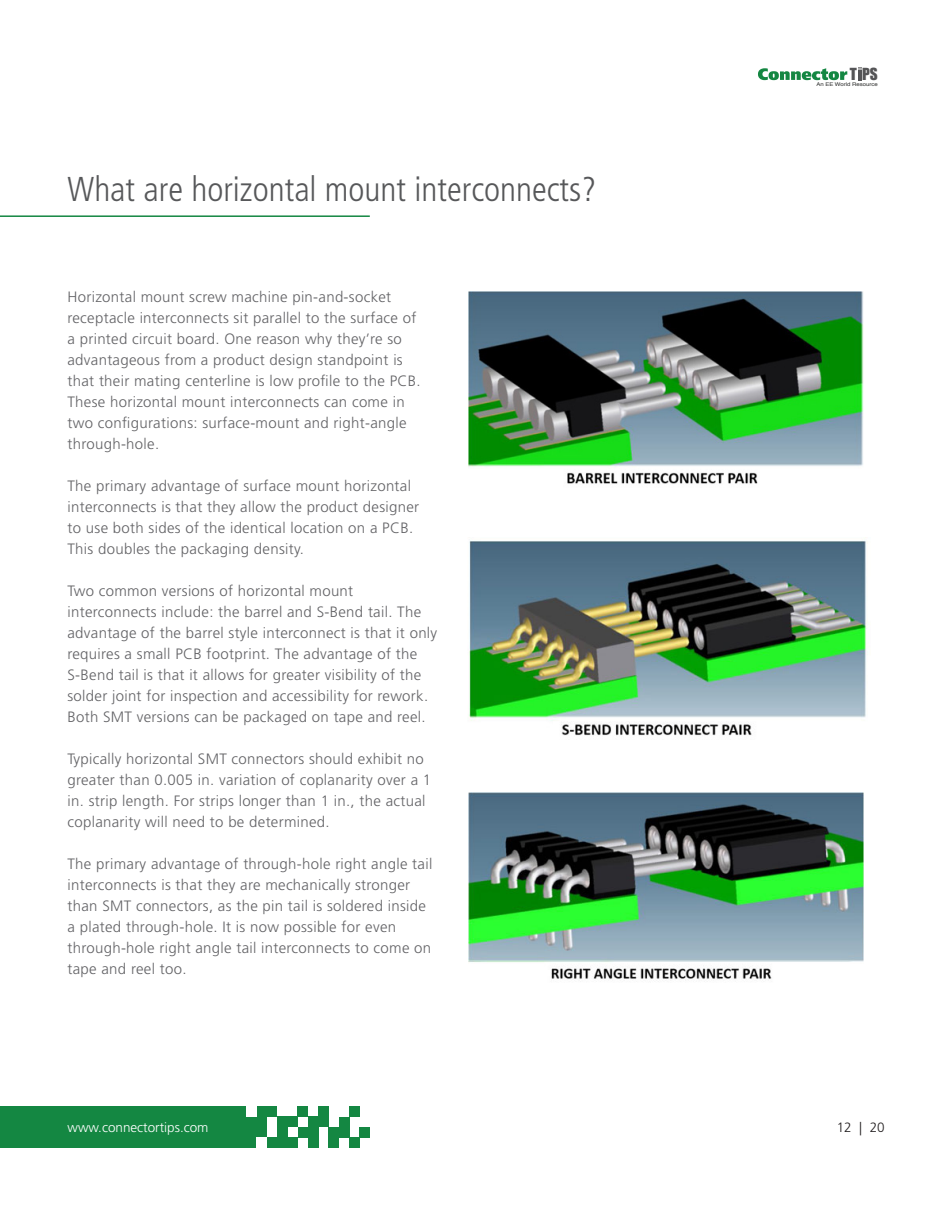
<style>
.page{position:relative;width:945px;height:1215px;background:#fff}
.page>*{position:absolute;margin:0;border:0;box-sizing:border-box;transform-origin:0 0}
.t1{font:300 condensed 34.5px "Frutiger LT Std";color:#57585a}
.t2{font:15.3px "Impact";color:#545456}
.t3{font:300 15px/21px "Frutiger LT Std";letter-spacing:.02em;color:#636366}
.t4{font:300 13.5px "Frutiger LT Std";color:#fff}
.t5{font:300 13.5px "Frutiger LT Std";color:#231f20}
.t6{font:5.1px "Helvetica";color:#292a29;scale:1.17 1}
</style>
<div class="page">
<div style="left:0;top:1106px;width:267px;height:42px;background:#148742"></div>
<div style="left:257px;top:1106px;width:20px;height:11px;background:#148742"></div>
<div style="left:246px;top:1103px;width:11px;height:14px;background:#fff"></div>
<div style="left:298px;top:1106px;width:10px;height:11px;background:#148742"></div>
<div style="left:349px;top:1106px;width:11px;height:11px;background:#148742"></div>
<div style="left:318px;top:1106px;width:11px;height:21px;background:#148742"></div>
<div style="left:277px;top:1117px;width:21px;height:10px;background:#148742"></div>
<div style="left:308px;top:1117px;width:21px;height:10px;background:#148742"></div>
<div style="left:339px;top:1117px;width:10px;height:20px;background:#148742"></div>
<div style="left:277px;top:1127px;width:10px;height:10px;background:#148742"></div>
<div style="left:298px;top:1127px;width:20px;height:10px;background:#148742"></div>
<div style="left:360px;top:1127px;width:10px;height:10px;background:#148742"></div>
<div style="left:267px;top:1137px;width:31px;height:11px;background:#148742"></div>
<div style="left:257px;top:1137px;width:10px;height:15px;background:#fff"></div>
<div style="left:308px;top:1137px;width:10px;height:11px;background:#148742"></div>
<div style="left:329px;top:1137px;width:10px;height:11px;background:#148742"></div>
<div style="left:329px;top:1127px;width:20px;height:10px;background:#148742"></div>
<div style="left:349px;top:1137px;width:11px;height:11px;background:#148742"></div>
<svg style="left:758px;top:68px;width:89px;height:12px"></svg>
<svg style="left:858px;top:68px;width:3px;height:12px"></svg>
<hr style="left:0;top:215px;width:370px;height:2px;background:#148742">
<img style="left:468px;top:291px;width:396px;height:193px">
<img style="left:469px;top:540px;width:399px;height:196px">
<img style="left:468px;top:792px;width:396px;height:187px">
<h1 class="t1" style="left:68px;top:170px;width:531px">What are horizontal mount interconnects?</h1>
<p class="t3" style="left:68px;top:287px;width:355px">Horizontal mount screw machine pin-and-socket receptacle interconnects sit parallel to the surface of a printed circuit board. One reason why they’re so advantageous from a product design standpoint is that their mating centerline is low profile to the PCB.<br>These horizontal mount interconnects can come in two configurations: surface-mount and right-angle through-hole.</p>
<p class="t3" style="left:68px;top:476px;width:353px">The primary advantage of surface mount horizontal interconnects is that they allow the product designer to use both sides of the identical location on a PCB.<br>This doubles the packaging density.</p>
<p class="t3" style="left:68px;top:581px;width:371px">Two common versions of horizontal mount interconnects include: the barrel and S-Bend tail. The advantage of the barrel style interconnect is that it only requires a small PCB footprint. The advantage of the S-Bend tail is that it allows for greater visibility of the solder joint for inspection and accessibility for rework.<br>Both SMT versions can be packaged on tape and reel.</p>
<p class="t3" style="left:68px;top:749px;width:365px">Typically horizontal SMT connectors should exhibit no greater than 0.005 in. variation of coplanarity over a 1 in. strip length. For strips longer than 1 in., the actual coplanarity will need to be determined.</p>
<p class="t3" style="left:68px;top:854px;width:366px">The primary advantage of through-hole right angle tail interconnects is that they are mechanically stronger than SMT connectors, as the pin tail is soldered inside a plated through-hole. It is now possible for even through-hole right angle tail interconnects to come on tape and reel too.</p>
<p class="t2" style="left:850px;top:62px;width:30px">T PS</p>
<p class="t6" style="left:816px;top:81px;width:54px">An EE World Resource</p>
<p class="t4" style="left:68px;top:1120px;width:143px">www.connectortips.com</p>
<p class="t5" style="left:837px;top:1120px;width:50px">12 | 20</p>
</div>
